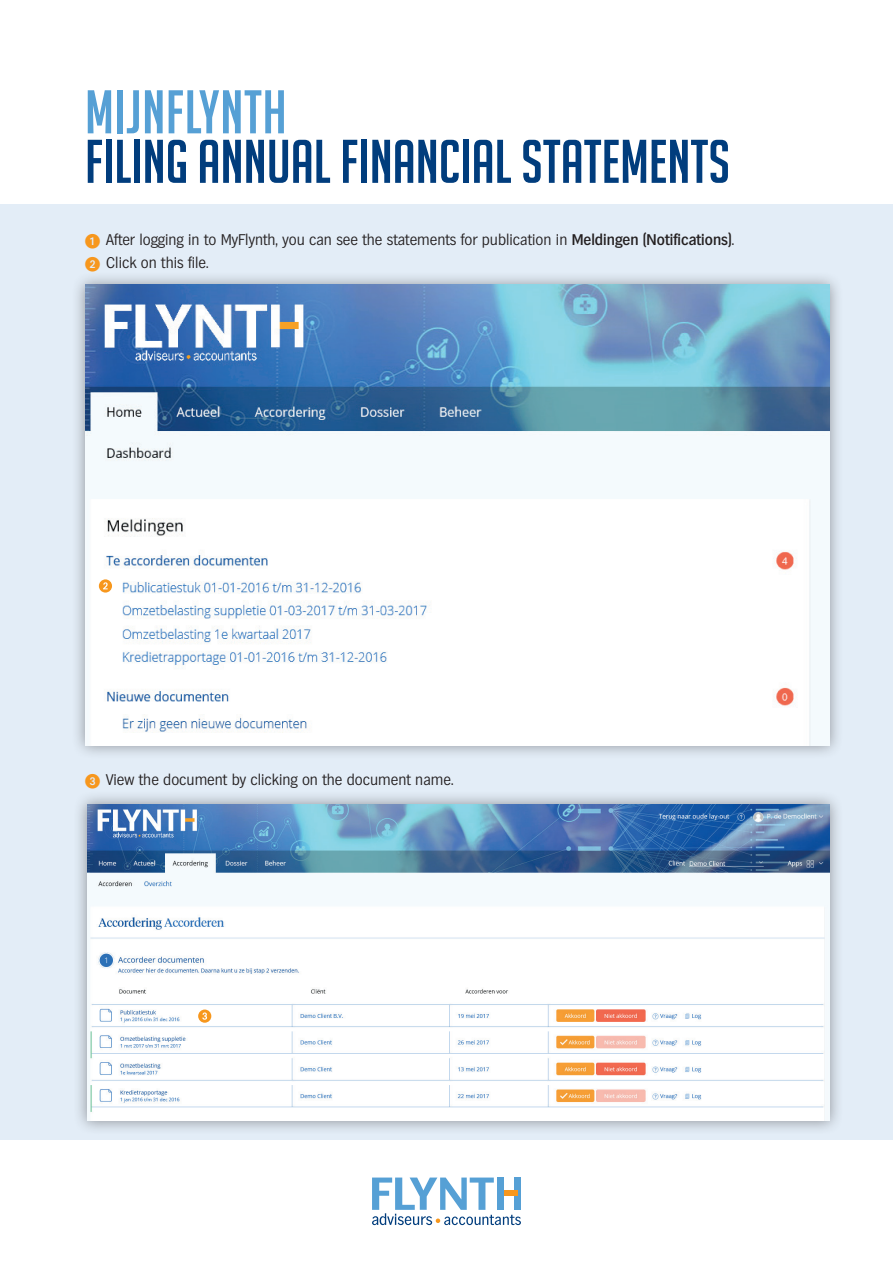
<style>
.page{position:relative;width:893px;height:1263px;background:#fff}
.page>*{position:absolute;margin:0;border:0;box-sizing:border-box;transform-origin:0 0}
.t1{font:60px "Big Noodle Titling";color:#013d7d}
.t2{font:60px "Big Noodle Titling";letter-spacing:.01em;color:#56a0d5}
.t3{font:300 15px/22.5px "Hamburg TS";color:#231f20}
.s1{font-family:"European Pi One";font-weight:400;color:#f7971d}
.s2{font-weight:500}
</style>
<div class="page">
<div style="left:0;top:204px;width:893px;height:936px;background:#e3edf7"></div>
<div style="left:71px;top:271px;width:772px;height:488px;background:#231f20;opacity:.45"></div>
<img style="left:85px;top:285px;width:744px;height:460px">
<svg style="left:99px;top:579px;width:13px;height:14px"></svg>
<div style="left:73px;top:791px;width:771px;height:344px;background:#231f20;opacity:.45"></div>
<img style="left:87px;top:805px;width:743px;height:316px">
<svg style="left:198px;top:1009px;width:13px;height:14px"></svg>
<svg style="left:372px;top:1177px;width:149px;height:48px"></svg>
<h1 class="t2" style="left:85px;top:80px;width:203px">MijnFlynth</h1>
<h1 class="t1" style="left:85px;top:129px;width:646px">FILING ANNUAL FINANCIAL STATEMENTS</h1>
<p class="t3" style="left:85px;top:229px;width:651px"><span class="s1">1</span> After logging in to MyFlynth, you can see the statements for publication in <span class="s2">Meldingen (Notifications)</span>.<br><span class="s1">2</span> Click on this file.</p>
<p class="t3" style="left:85px;top:769px;width:370px"><span class="s1">3</span> View the document by clicking on the document name.</p>
</div>
